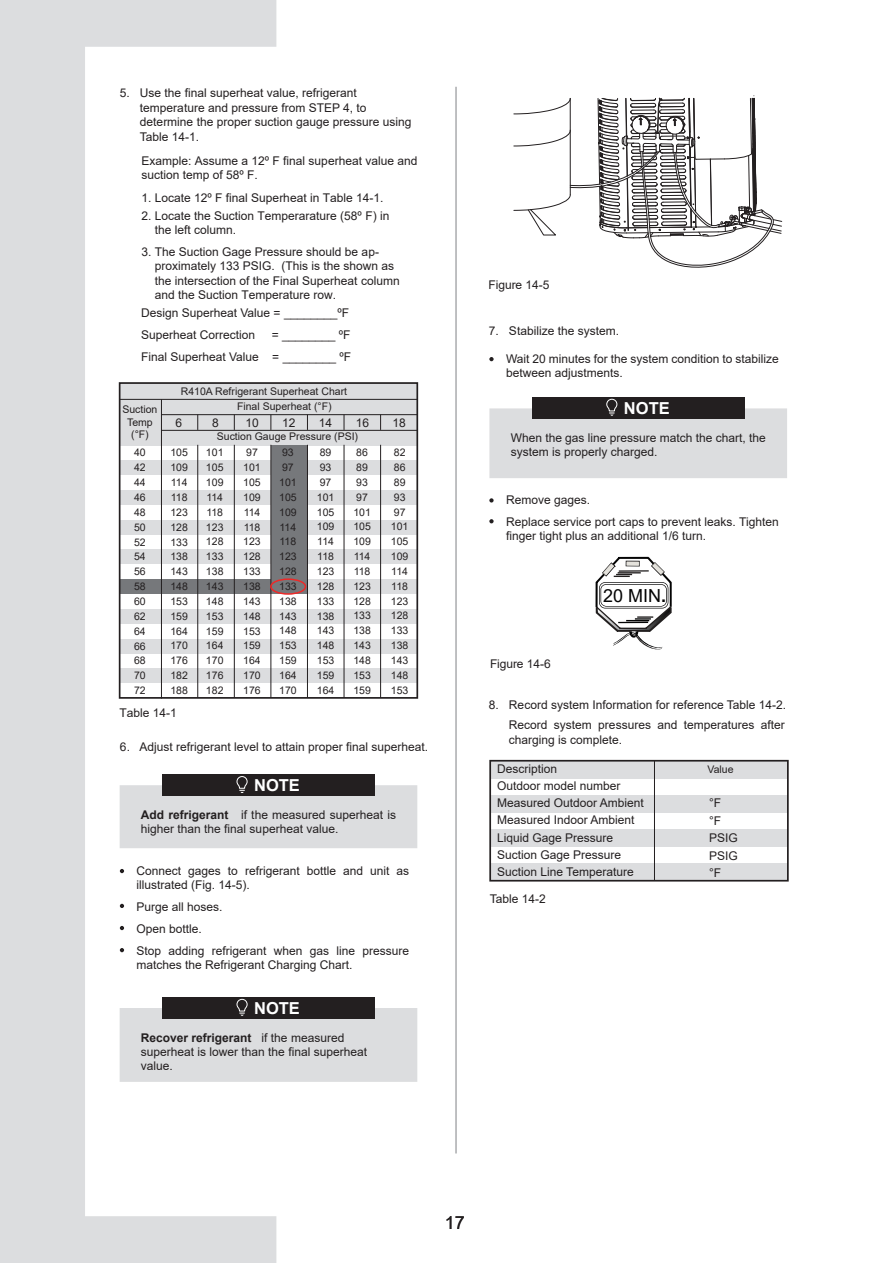
<style>
.page{position:relative;width:893px;height:1263px;background:#fff}
.page>*{position:absolute;margin:0;border:0;box-sizing:border-box;transform-origin:0 0}
.t1{font:18px "Arial";color:#040404}
.t2{font:18px "Arial";color:#231f20}
.t3{font:700 16.5px "Arial";color:#fff}
.t4{font:12px/14.4px "Arial";color:#231f20}
.t5{font:10.5px/14.9px "Arial";color:#231f20}
.s1{font-weight:700}
</style>
<div class="page">
<svg style="left:0;top:0;width:276px;height:1263px"></svg>
<hr style="left:456px;top:87px;width:1px;height:1066px;background:#808285">
<div style="left:162px;top:774px;width:213px;height:21px;background:#231f20"></div>
<svg style="left:120px;top:776px;width:297px;height:72px"></svg>
<div style="left:162px;top:997px;width:213px;height:21px;background:#231f20"></div>
<svg style="left:120px;top:998px;width:297px;height:84px"></svg>
<svg style="left:120px;top:869px;width:4px;height:4px"></svg>
<svg style="left:120px;top:904px;width:4px;height:4px"></svg>
<svg style="left:120px;top:926px;width:4px;height:4px"></svg>
<svg style="left:120px;top:948px;width:4px;height:4px"></svg>
<svg style="left:513px;top:95px;width:269px;height:173px"></svg>
<div style="left:532px;top:397px;width:213px;height:22px;background:#231f20"></div>
<svg style="left:489px;top:398px;width:298px;height:80px"></svg>
<svg style="left:489px;top:357px;width:5px;height:4px"></svg>
<svg style="left:489px;top:498px;width:5px;height:4px"></svg>
<svg style="left:489px;top:519px;width:5px;height:4px"></svg>
<svg style="left:595px;top:557px;width:77px;height:92px"></svg>
<div style="left:120px;top:383px;width:297px;height:62px;background:#dcdddf"></div>
<div style="left:120px;top:460px;width:297px;height:15px;background:#dcdddf"></div>
<div style="left:120px;top:490px;width:297px;height:15px;background:#dcdddf"></div>
<div style="left:120px;top:520px;width:297px;height:14px;background:#dcdddf"></div>
<div style="left:120px;top:549px;width:297px;height:15px;background:#dcdddf"></div>
<div style="left:120px;top:579px;width:297px;height:15px;background:#dcdddf"></div>
<div style="left:271px;top:445px;width:36px;height:149px;background:#76787b"></div>
<div style="left:120px;top:579px;width:187px;height:15px;background:#76787b"></div>
<div style="left:120px;top:609px;width:297px;height:15px;background:#dcdddf"></div>
<div style="left:120px;top:639px;width:297px;height:15px;background:#dcdddf"></div>
<div style="left:120px;top:668px;width:297px;height:15px;background:#dcdddf"></div>
<div style="left:119px;top:382px;width:299px;height:317px;border:2px solid #231f20"></div>
<hr style="left:161px;top:414px;width:257px;height:1px;background:#231f20">
<hr style="left:120px;top:399px;width:298px;height:1px;background:#231f20">
<hr style="left:161px;top:430px;width:257px;height:1px;background:#231f20">
<svg style="left:197px;top:415px;width:1px;height:15px"></svg>
<svg style="left:234px;top:415px;width:1px;height:15px"></svg>
<svg style="left:271px;top:415px;width:1px;height:15px"></svg>
<svg style="left:307px;top:415px;width:1px;height:15px"></svg>
<svg style="left:344px;top:415px;width:1px;height:15px"></svg>
<svg style="left:380px;top:415px;width:1px;height:15px"></svg>
<hr style="left:197px;top:445px;width:1px;height:253px;background:#231f20">
<hr style="left:234px;top:445px;width:1px;height:253px;background:#231f20">
<hr style="left:271px;top:445px;width:1px;height:253px;background:#231f20">
<hr style="left:307px;top:445px;width:1px;height:253px;background:#231f20">
<hr style="left:344px;top:445px;width:1px;height:253px;background:#231f20">
<hr style="left:380px;top:445px;width:1px;height:253px;background:#231f20">
<hr style="left:161px;top:399px;width:1px;height:299px;background:#231f20">
<div style="left:270px;top:578px;width:36px;height:17px;border:2px solid #ee2928;border-radius:50%"></div>
<div style="left:490px;top:762px;width:298px;height:17px;background:#dcdddf"></div>
<div style="left:490px;top:796px;width:298px;height:17px;background:#dcdddf"></div>
<div style="left:490px;top:830px;width:298px;height:17px;background:#dcdddf"></div>
<div style="left:490px;top:864px;width:298px;height:17px;background:#dcdddf"></div>
<div style="left:489px;top:760px;width:300px;height:121px;border:2px solid #231f20"></div>
<hr style="left:654px;top:761px;width:1px;height:119px;background:#231f20">
<p class="t4" style="left:140px;top:86px;width:273px;text-indent:-20px">5. Use the final superheat value, refrigerant temperature and pressure from STEP 4, to determine the proper suction gauge pressure using Table 14-1.</p>
<p class="t4" style="left:142px;top:153px;width:277px">Example: Assume a 12º F final superheat value and suction temp of 58º F.</p>
<p class="t4" style="left:142px;top:190px;width:243px">1. Locate 12º F final Superheat in Table 14-1.</p>
<p class="t4" style="left:155px;top:208px;width:236px;text-indent:-13px">2. Locate the Suction Temperarature (58º F) in the left column.</p>
<p class="t4" style="left:155px;top:244px;width:246px;text-indent:-13px">3. The Suction Gage Pressure should be ap&shy;proximately 133 PSIG. (This is the shown as the intersection of the Final Superheat column and the Suction Temperature row.</p>
<p class="t4" style="left:141px;top:302px;width:209px;line-height:21.9px">Design Superheat Value = ________ºF<br>Superheat Correction</p>
<p class="t4" style="left:141px;top:323px;width:211px;line-height:21.9px;text-align:right">= ________ ºF<br>Final Superheat Value = ________ ºF</p>
<p class="t5" style="left:181px;top:383px;width:168px">R410A Refrigerant Superheat Chart</p>
<p class="t5" style="left:122px;top:403px;width:37px;line-height:12.6px;text-align:center">Suction<br>Temp (°F)</p>
<p class="t5" style="left:237px;top:399px;width:96px">Final Superheat (°F)</p>
<p class="t4" style="left:175px;top:415px;width:8px">6</p>
<p class="t4" style="left:212px;top:415px;width:8px">8</p>
<p class="t4" style="left:246px;top:415px;width:15px">10</p>
<p class="t4" style="left:282px;top:415px;width:15px">12</p>
<p class="t4" style="left:319px;top:415px;width:15px">14</p>
<p class="t4" style="left:356px;top:415px;width:15px">16</p>
<p class="t4" style="left:392px;top:415px;width:15px">18</p>
<p class="t5" style="left:217px;top:429px;width:143px">Suction Gauge Pressure (PSI)</p>
<p class="t5" style="left:353px;top:445px;width:19px">86<br>89<br>93<br>97<br>101<br>105<br>109<br>114<br>118<br>123<br>128<br>133<br>138<br>143<br>148<br>153<br>159</p>
<p class="t5" style="left:134px;top:445px;width:13px;text-align:justify">40<br>42<br>44<br>46<br>48<br>50<br>52<br>54<br>56<br>58<br>60<br>62<br>64<br>66<br>68<br>70<br>72</p>
<p class="t5" style="left:170px;top:445px;width:19px;text-align:justify">105<br>109<br>114<br>118<br>123<br>128<br>133<br>138<br>143<br>148<br>153<br>159<br>164<br>170<br>176<br>182<br>188</p>
<p class="t5" style="left:206px;top:445px;width:19px;text-align:justify">101<br>105<br>109<br>114<br>118<br>123<br>128<br>133<br>138<br>143<br>148<br>153<br>159<br>164<br>170<br>176<br>182</p>
<p class="t5" style="left:243px;top:445px;width:19px">97<br>101<br>105<br>109<br>114<br>118<br>123<br>128<br>133<br>138<br>143<br>148<br>153<br>159<br>164<br>170<br>176</p>
<p class="t5" style="left:279px;top:445px;width:19px">93<br>97<br>101<br>105<br>109<br>114<br>118<br>123<br>128<br>133<br>138<br>143<br>148<br>153<br>159<br>164<br>170</p>
<p class="t5" style="left:317px;top:445px;width:19px">89<br>93<br>97<br>101<br>105<br>109<br>114<br>118<br>123<br>128<br>133<br>138<br>143<br>148<br>153<br>159<br>164</p>
<p class="t5" style="left:391px;top:445px;width:19px">82<br>86<br>89<br>93<br>97<br>101<br>105<br>109<br>114<br>118<br>123<br>128<br>133<br>138<br>143<br>148<br>153</p>
<p class="t4" style="left:120px;top:705px;width:59px">Table 14-1</p>
<p class="t4" style="left:120px;top:740px;width:310px">6. Adjust refrigerant level to attain proper final superheat.</p>
<h2 class="t3" style="left:254px;top:774px;width:47px">NOTE</h2>
<p class="t4" style="left:141px;top:807px;width:257px"><span class="s1">Add refrigerant</span> if the measured superheat is higher than the final superheat value.</p>
<p class="t4" style="left:137px;top:863px;width:274px">Connect gages to refrigerant bottle and unit as illustrated (Fig. 14-5).</p>
<p class="t4" style="left:137px;top:896px;width:274px;line-height:21.9px">Purge all hoses.<br>Open bottle.<br>Stop adding refrigerant when gas line pressure</p>
<p class="t4" style="left:137px;top:958px;width:218px">matches the Refrigerant Charging Chart.</p>
<h2 class="t3" style="left:254px;top:996px;width:47px">NOTE</h2>
<p class="t4" style="left:141px;top:1030px;width:228px"><span class="s1">Recover refrigerant</span> if the measured superheat is lower than the final superheat value.</p>
<p class="t4" style="left:488px;top:278px;width:62px">Figure 14-5</p>
<p class="t4" style="left:489px;top:324px;width:132px">7. Stabilize the system.</p>
<p class="t4" style="left:506px;top:351px;width:274px">Wait 20 minutes for the system condition to stabilize between adjustments.</p>
<h2 class="t3" style="left:624px;top:396px;width:47px">NOTE</h2>
<p class="t4" style="left:511px;top:431px;width:257px">When the gas line pressure match the chart, the system is properly charged.</p>
<p class="t4" style="left:506px;top:489px;width:274px;line-height:21.9px">Remove gages.<br>Replace service port caps to prevent leaks. Tighten</p>
<p class="t4" style="left:506px;top:529px;width:202px">finger tight plus an additional 1/6 turn.</p>
<h1 class="t1" style="left:603px;top:583px;width:65px">20 MIN<span class="s1">.</span></h1>
<p class="t4" style="left:490px;top:657px;width:62px">Figure 14-6</p>
<p class="t4" style="left:489px;top:697px;width:299px">8. Record system Information for reference Table 14-2.</p>
<p class="t4" style="left:509px;top:718px;width:278px">Record system pressures and temperatures after charging is complete.</p>
<p class="t4" style="left:497px;top:760px;width:148px;line-height:17.1px">Description<br>Outdoor model number<br>Measured Outdoor Ambient<br>Measured Indoor Ambient<br>Liquid Gage Pressure<br>Suction Gage Pressure<br>Suction Line Temperature</p>
<p class="t4" style="left:490px;top:892px;width:58px">Table 14-2</p>
<p class="t5" style="left:707px;top:762px;width:28px">Value</p>
<p class="t4" style="left:709px;top:794px;width:30px;line-height:17.4px">°F<br>°F<br>PSIG<br>PSIG °F</p>
<h1 class="t2" style="left:445px;top:1210px;width:22px">17</h1>
</div>
